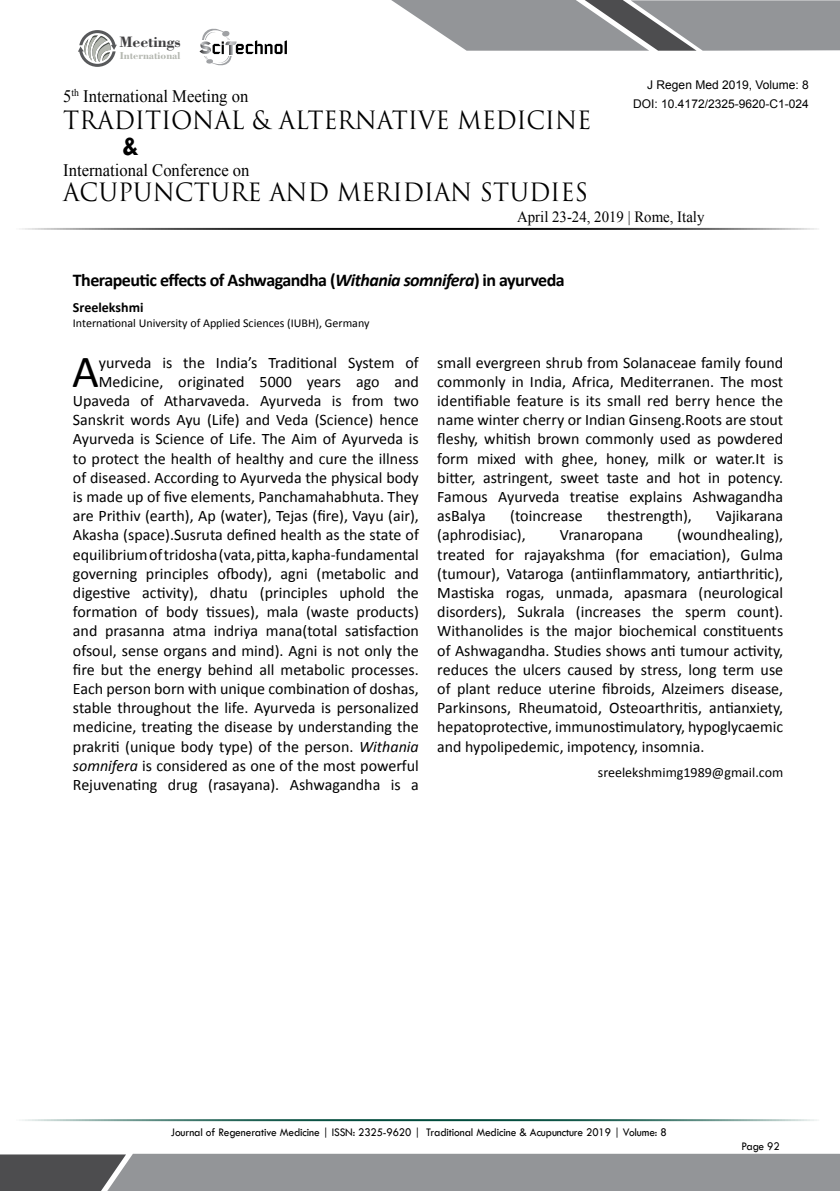
<style>
.page{position:relative;width:840px;height:1191px;background:#fff}
.page>*{position:absolute;margin:0;border:0;box-sizing:border-box;transform-origin:0 0}
.t1{font:46.2px "Calibri";color:#000}
.t2{font:700 28px "Tw Cen";color:#000;scale:.95 1}
.t3{font:24.6px "Trajan Pro 3";color:#000;scale:.95 1}
.t4{font:700 18px "Calibri";letter-spacing:-.03em;color:#000}
.t5{font:17.4px "Times New Roman";color:#000;scale:.95 1}
.t6{font:16px/19.2px "Calibri";color:#000;text-align:justify}
.t7{font:700 16px "Bodoni BT";color:#414042}
.t8{font:15.6px "Times New Roman";color:#000;scale:.95 1}
.t9{font:14px "Calibri";color:#000}
.t10{font:700 14px "Calibri";color:#000}
.t11{font:12px "Tw Cen";letter-spacing:-.01em;color:#000;scale:.95 1}
.t12{font:12px "Calibri";color:#000}
.t13{font:12px/19.2px "Arial";color:#000;text-align:right}
.t14{font:700 10.6px "Bodoni BT";color:#b3b6af}
.s1{font-style:italic}
</style>
<div class="page">
<hr style="left:12px;top:228px;width:807px;height:2px;background:#000">
<hr style="left:12px;top:1119px;width:807px;height:2px;background:#004b3c">
<svg style="left:391px;top:0;width:449px;height:51px;background:#9b9c9f"></svg>
<svg style="left:0;top:1154px;width:840px;height:37px;background:#8a8c8f"></svg>
<svg style="left:78px;top:30px;width:39px;height:37px"></svg>
<svg style="left:199px;top:29px;width:88px;height:37px"></svg>
<p class="t7" style="left:119px;top:32px;width:63px">Meetings</p>
<p class="t14" style="left:120px;top:48px;width:62px">International</p>
<p class="t5" style="left:63px;top:84px;width:196px">5<sup>th</sup> International Meeting on</p>
<h3 class="t3" style="left:63px;top:103px;width:557px">TRADITIONAL &amp; ALTERNATIVE MEDICINE</h3>
<h2 class="t2" style="left:122px;top:129px;width:19px">&amp;</h2>
<p class="t5" style="left:63px;top:159px;width:198px">International Conference on</p>
<h3 class="t3" style="left:63px;top:176px;width:554px">ACUPUNCTURE AND MERIDIAN STUDIES</h3>
<p class="t13" style="left:633px;top:75px;width:177px">J Regen Med 2019, Volume: 8<br>DOI: 10.4172/2325-9620-C1-024</p>
<p class="t8" style="left:517px;top:206px;width:199px">April 23-24, 2019 | Rome, Italy</p>
<p class="t4" style="left:73px;top:268px;width:493px">Therapeutic effects of Ashwagandha (<span class="s1">Withania somnifera</span>) in ayurveda</p>
<p class="t10" style="left:73px;top:298px;width:72px">Sreelekshmi</p>
<p class="t12" style="left:73px;top:316px;width:298px">International University of Applied Sciences (IUBH), Germany</p>
<p class="t6" style="left:73px;top:353px;width:347px;text-align:right">yurveda is the India’s Traditional System of Medicine, originated 5000 years ago and Upaveda of Atharvaveda. Ayurveda is from two Sanskrit words Ayu (Life) and Veda (Science) hence Ayurveda is Science of Life. The Aim of Ayurveda is to protect the health of healthy and cure the illness of diseased. According to Ayurveda the physical body is made up of five elements, Panchamahabhuta. They are Prithiv (earth), Ap (water), Tejas (fire), Vayu (air), Akasha (space).Susruta defined health as the state of equilibrium of tridosha (vata, pitta, kapha-fundamental governing principles ofbody), agni (metabolic and digestive activity), dhatu (principles uphold the formation of body tissues), mala (waste products) and prasanna atma indriya mana(total satisfaction ofsoul, sense organs and mind). Agni is not only the fire but the energy behind all metabolic processes.<br>Each person born with unique combination of doshas, stable throughout the life. Ayurveda is personalized medicine, treating the disease by understanding the prakriti (unique body type) of the person. <span class="s1">Withania somnifera</span> is considered as one of the most powerful Rejuvenating drug (rasayana). Ashwagandha is a</p>
<p class="t6" style="left:437px;top:353px;width:347px">small evergreen shrub from Solanaceae family found commonly in India, Africa, Mediterranen. The most identifiable feature is its small red berry hence the name winter cherry or Indian Ginseng.Roots are stout fleshy, whitish brown commonly used as powdered form mixed with ghee, honey, milk or water.It is bitter, astringent, sweet taste and hot in potency.<br>Famous Ayurveda treatise explains Ashwagandha asBalya</p>
<h1 class="t1" style="left:72px;top:342px;width:28px">A</h1>
<p class="t6" style="left:510px;top:506px;width:74px">(toincrease</p>
<p class="t6" style="left:607px;top:506px;width:86px">thestrength),</p>
<p class="t6" style="left:716px;top:506px;width:68px">Vajikarana</p>
<p class="t6" style="left:437px;top:525px;width:90px">(aphrodisiac),</p>
<p class="t6" style="left:559px;top:525px;width:85px">Vranaropana</p>
<p class="t6" style="left:437px;top:525px;width:347px;text-indent:240px">(woundhealing), treated for rajayakshma (for emaciation), Gulma (tumour), Vataroga (antiinflammatory, antiarthritic), Mastiska rogas, unmada, apasmara (neurological disorders), Sukrala (increases the sperm count).<br>Withanolides is the major biochemical constituents of Ashwagandha. Studies shows anti tumour activity, reduces the ulcers caused by stress, long term use of plant reduce uterine fibroids, Alzeimers disease, Parkinsons, Rheumatoid, Osteoarthritis, antianxiety, hepatoprotective, immunostimulatory, hypoglycaemic and hypolipedemic, impotency, insomnia.</p>
<p class="t9" style="left:598px;top:763px;width:187px">sreelekshmimg1989@gmail.com</p>
<p class="t11" style="left:171px;top:1125px;width:523px">Journal of Regenerative Medicine | ISSN: 2325-9620 | Traditional Medicine &amp; Acupuncture 2019 | Volume: 8</p>
<p class="t11" style="left:741px;top:1139px;width:42px">Page 92</p>
</div>
